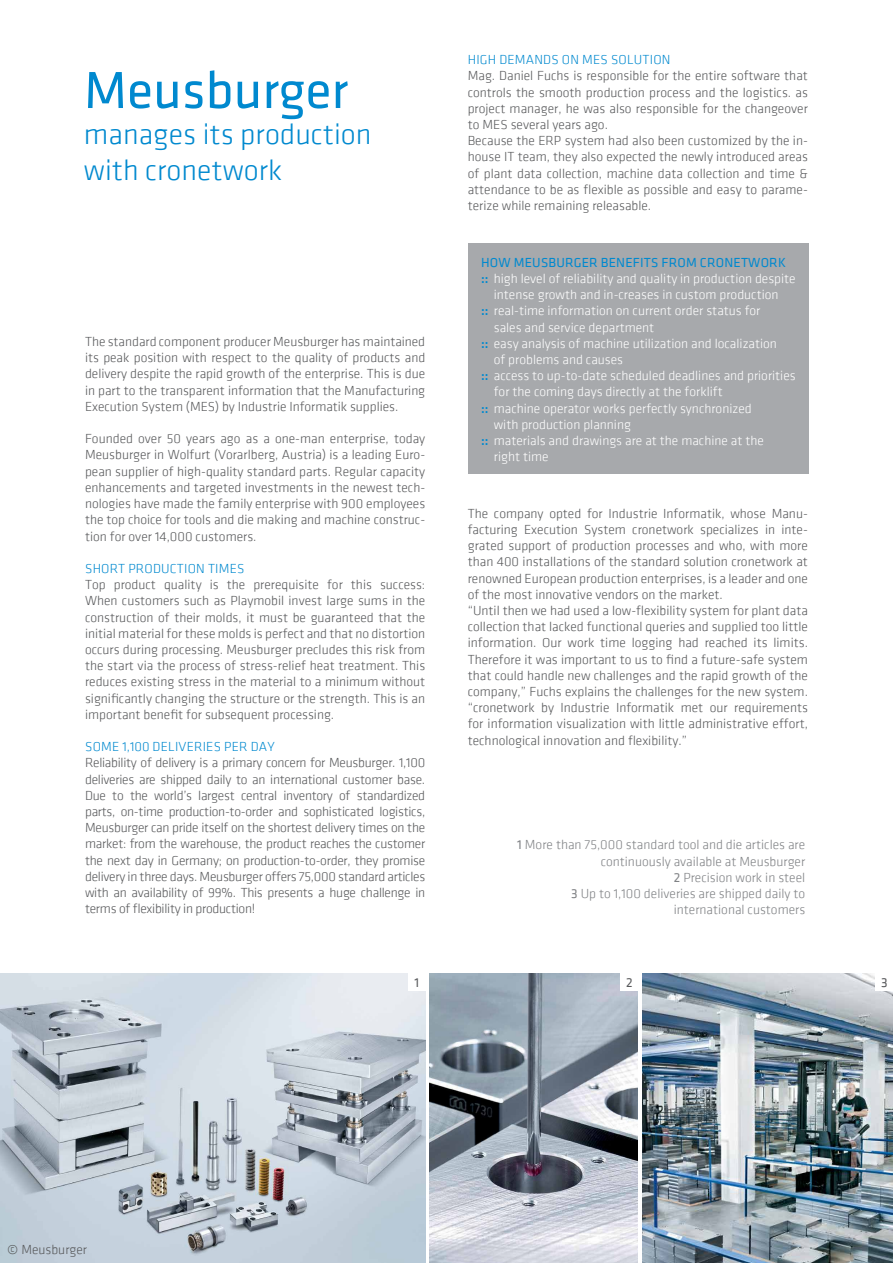
<style>
.page{position:relative;width:893px;height:1263px;background:#fff}
.page>*{position:absolute;margin:0;border:0;box-sizing:border-box;transform-origin:0 0}
.t1{font:54px "Klavika";color:#0089cf}
.t2{font:300 30px/36px "Klavika";color:#0089cf}
.t3{font:300 13.5px/16.2px "Klavika";color:#58595b}
.t4{font:300 13.5px "Klavika";color:#fff}
.t5{font:300 13.5px/16.2px "Klavika";color:#808285;text-align:right}
.t6{font:300 13.5px "Klavika";letter-spacing:.015em;color:#0089cf}
.t7{font:13.5px "Klavika";letter-spacing:.015em;color:#0089cf}
.t8{font:13.5px "Klavika";color:#58595b}
.s1{font-weight:500;color:#0089cf}
.s2{font-weight:400}
</style>
<div class="page">
<div style="left:468px;top:244px;width:340px;height:230px;background:#a7a9ac"></div>
<img style="left:429px;top:974px;width:209px;height:289px">
<img style="left:0;top:974px;width:425px;height:289px">
<img style="left:642px;top:974px;width:251px;height:289px">
<div style="left:621px;top:974px;width:17px;height:17px;background:#fff"></div>
<div style="left:876px;top:974px;width:17px;height:17px;background:#fff"></div>
<div style="left:408px;top:974px;width:17px;height:17px;background:#fff"></div>
<h1 class="t1" style="left:84px;top:55px;width:266px">MEUSBURGER</h1>
<h2 class="t2" style="left:84px;top:116px;width:289px">manages its production with cronetwork</h2>
<p class="t3" style="left:85px;top:333px;width:342px;text-align:justify">The standard component producer Meusburger has maintained its peak position with respect to the quality of products and delivery despite the rapid growth of the enterprise. This is due in part to the transparent information that the Manufacturing Execution System (MES) by I ndustrie I nformatik supplies.</p>
<p class="t3" style="left:85px;top:431px;width:342px">Founded over 50 years ago as a one-man enterprise, today Meusburger in Wolfurt (Vorarlberg, Austria) is a leading Euro&shy;pean supplier of high-quality standard parts. Regular capacity enhancements and targeted investments in the newest tech&shy;nologies have made the family enterprise with 900 employees the top choice for tools and die making and machine construc&shy;tion for over 14,000 customers.</p>
<p class="t6" style="left:85px;top:560px;width:143px">Short production times</p>
<p class="t3" style="left:85px;top:576px;width:342px;text-align:justify">Top product quality is the prerequisite for this success:<br>When customers such as Playmobil invest large sums in the construction of their molds, it must be guaranteed that the initial material for these molds is perfect and that no distortion occurs during processing. Meusburger precludes this risk from the start via the process of stress-relief heat treatment. This reduces existing stress in the material to a minimum without significantly changing the structure or the strength. This is an important benefit for subsequent processing.</p>
<p class="t6" style="left:85px;top:738px;width:148px">Some 1,100 deliveries per</p>
<p class="t6" style="left:251px;top:738px;width:26px">day</p>
<p class="t3" style="left:85px;top:755px;width:342px;text-align:justify">Reliability of delivery is a primary concern for Meusburger. 1,100 deliveries are shipped daily to an international customer base.<br>Due to the world’s largest central inventory of standardized parts, on-time production-to-order and sophisticated logistics, Meusburger can pride itself on the shortest delivery times on the market: from the warehouse, the product reaches the customer the next day in Germany; on production-to-order, they promise delivery in three days. Meusburger offers 75,000 standard articles with an availability of 99%. This presents a huge challenge in terms of flexibility in production!</p>
<p class="t6" style="left:468px;top:52px;width:204px">High demands on MES solution</p>
<p class="t3" style="left:468px;top:68px;width:342px">Mag. Daniel Fuchs is responsible for the entire software that controls the smooth production process and the logistics. as project manager, he was also responsible for the changeover to MES several years ago.<br>Because the ERP system had also been customized by the in&shy;house IT team, they also expected the newly introduced areas of plant data collection, machine data collection and time &amp; attendance to be as flexible as possible and easy to parame&shy;terize while remaining releasable.</p>
<p class="t7" style="left:481px;top:253px;width:306px">HOW MEUSBURGER BENEFITS FROM CRONETWORK</p>
<p class="t4" style="left:481px;top:270px;width:316px"><span class="s1">::</span> high level of reliability and quality in production despite</p>
<p class="t4" style="left:494px;top:286px;width:286px">intense growth and in-creases in custom production</p>
<p class="t4" style="left:481px;top:303px;width:281px"><span class="s1">::</span> real-time information on current order status for</p>
<p class="t4" style="left:494px;top:319px;width:162px">sales and service department</p>
<p class="t4" style="left:481px;top:335px;width:297px"><span class="s1">::</span> easy analysis of machine utilization and localization</p>
<p class="t4" style="left:494px;top:351px;width:131px">of problems and causes</p>
<p class="t4" style="left:481px;top:367px;width:316px"><span class="s1">::</span> access to up-to-date scheduled deadlines and priorities</p>
<p class="t4" style="left:494px;top:384px;width:230px">for the coming days directly at the forklift</p>
<p class="t4" style="left:481px;top:400px;width:272px"><span class="s1">::</span> machine operator works perfectly synchronized</p>
<p class="t4" style="left:494px;top:416px;width:139px">with production planning</p>
<p class="t4" style="left:481px;top:432px;width:284px"><span class="s1">::</span> materials and drawings are at the machine at the</p>
<p class="t4" style="left:494px;top:448px;width:56px">right time</p>
<p class="t3" style="left:468px;top:505px;width:342px">The company opted for I ndustrie I nformatik, whose Manu&shy;facturing Execution System cronetwork specializes in inte&shy;grated support of production processes and who, with more than 400 installations of the standard solution cronetwork at renowned European production enterprises, is a leader and one of the most innovative vendors on the market.<br>“Until then we had used a low-flexibility system for plant data collection that lacked functional queries and supplied too little information. Our work time logging had reached its limits.<br>Therefore it was important to us to find a future-safe system that could handle new challenges and the rapid growth of the company,” Fuchs explains the challenges for the new system. “cronetwork by I ndustrie I nformatik met our requirements for information visualization with little administrative effort, technological innovation and flexibility.”</p>
<p class="t5" style="left:517px;top:837px;width:289px"><span class="s2">1</span> More than 75,000 standard tool and die articles are continuously available at Meusburger<br><span class="s2">2</span> Precision work in steel<br><span class="s2">3</span> Up to 1,100 deliveries are shipped daily to international customers</p>
<p class="t3" style="left:7px;top:1242px;width:81px">© Meusburger</p>
<p class="t8" style="left:414px;top:974px;width:6px">1</p>
<p class="t8" style="left:626px;top:974px;width:8px">2</p>
<p class="t8" style="left:881px;top:974px;width:8px">3</p>
</div>
